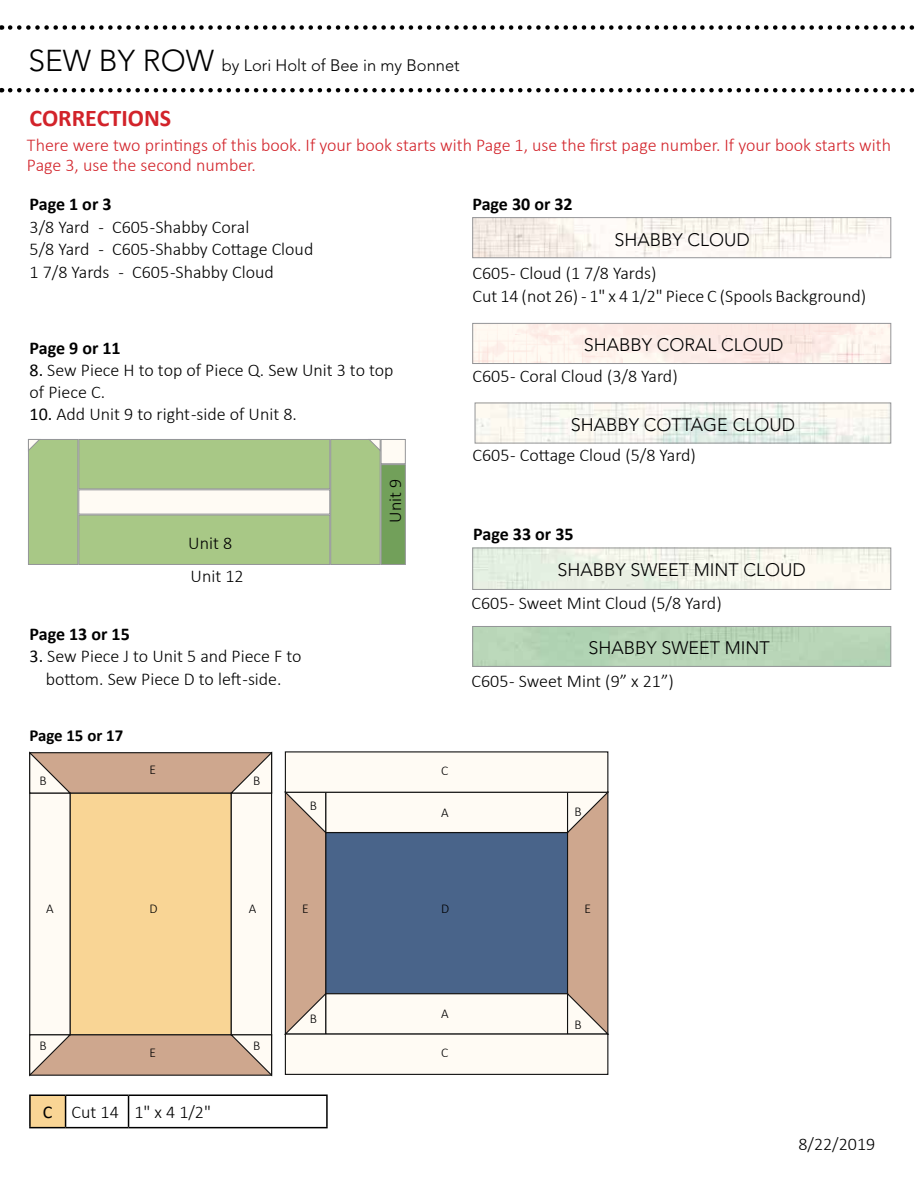
<style>
.page{position:relative;width:918px;height:1188px;background:#fff}
.page>*{position:absolute;margin:0;border:0;box-sizing:border-box;transform-origin:0 0}
.t1{font:700 24px "Calibri";color:#d2232a}
.t2{font:300 18px/22.5px "Calibri";color:#000}
.t3{font:300 18px/19.5px "Calibri";color:#d2232a}
.t4{font:300 18px "Avenir LT Std";color:#000}
.t5{font:700 18px "Calibri";color:#000}
.t6{font:700 16.8px "Calibri";color:#000}
.t7{font:300 16.5px "Avenir LT Std";color:#000}
.t8{font:300 13.5px "Calibri";color:#000}
.s1{font-size:30px}
.s2{font-weight:400}
</style>
<div class="page">
<div style="left:474px;top:628px;width:415px;height:37px;background:#b7d5b7"></div>
<div style="left:472px;top:626px;width:419px;height:41px;border:1px solid #949598"></div>
<img style="left:474px;top:550px;width:415px;height:38px">
<div style="left:472px;top:548px;width:419px;height:42px;border:1px solid #949598"></div>
<div style="left:381px;top:439px;width:25px;height:25px;background:#fffbf4;border:1px solid #949598"></div>
<div style="left:381px;top:464px;width:25px;height:101px;background:#72a05a;border:1px solid #949598"></div>
<div style="left:28px;top:439px;width:50px;height:126px;background:#a8c886;border:1px solid #949598"></div>
<div style="left:330px;top:439px;width:51px;height:126px;background:#a8c886;border:1px solid #949598"></div>
<svg style="left:27px;top:439px;width:14px;height:13px"></svg>
<svg style="left:368px;top:439px;width:13px;height:13px"></svg>
<div style="left:78px;top:439px;width:252px;height:50px;background:#a8c886;border:1px solid #949598"></div>
<div style="left:78px;top:515px;width:252px;height:50px;background:#a8c886;border:1px solid #949598"></div>
<div style="left:78px;top:489px;width:252px;height:25px;background:#fffbf4;border:1px solid #949598"></div>
<svg style="left:10px;top:25px;width:905px;height:5px"></svg>
<svg style="left:10px;top:88px;width:905px;height:4px"></svg>
<div style="left:325px;top:832px;width:243px;height:162px;background:#49648a"></div>
<div style="left:285px;top:792px;width:41px;height:243px;background:#cea78e;border:1px solid #121212"></div>
<div style="left:567px;top:792px;width:41px;height:243px;background:#cea78e;border:1px solid #121212"></div>
<div style="left:325px;top:792px;width:243px;height:41px;background:#fffbf4;border:1px solid #121212"></div>
<div style="left:325px;top:993px;width:243px;height:42px;background:#fffbf4;border:1px solid #121212"></div>
<svg style="left:566px;top:991px;width:43px;height:45px"></svg>
<svg style="left:566px;top:791px;width:43px;height:43px"></svg>
<svg style="left:284px;top:992px;width:43px;height:43px"></svg>
<svg style="left:284px;top:791px;width:43px;height:44px"></svg>
<div style="left:285px;top:751px;width:323px;height:42px;background:#fffbf4;border:1px solid #121212"></div>
<div style="left:285px;top:1034px;width:323px;height:41px;background:#fffbf4;border:1px solid #121212"></div>
<div style="left:69px;top:792px;width:163px;height:243px;background:#f9d595"></div>
<div style="left:29px;top:752px;width:243px;height:42px;background:#cea78e;border:1px solid #121212"></div>
<div style="left:29px;top:1034px;width:243px;height:42px;background:#cea78e;border:1px solid #121212"></div>
<div style="left:231px;top:792px;width:41px;height:243px;background:#fffbf4;border:1px solid #121212"></div>
<div style="left:29px;top:792px;width:42px;height:243px;background:#fffbf4;border:1px solid #121212"></div>
<svg style="left:29px;top:1034px;width:44px;height:43px"></svg>
<svg style="left:230px;top:1033px;width:43px;height:44px"></svg>
<svg style="left:29px;top:751px;width:43px;height:44px"></svg>
<svg style="left:229px;top:751px;width:44px;height:43px"></svg>
<div style="left:30px;top:1095px;width:36px;height:33px;background:#f9d595"></div>
<hr style="left:29px;top:1095px;width:37px;height:1px;background:#000">
<hr style="left:29px;top:1096px;width:2px;height:31px;background:#000">
<hr style="left:66px;top:1095px;width:63px;height:1px;background:#000">
<hr style="left:65px;top:1096px;width:1px;height:31px;background:#000">
<hr style="left:129px;top:1095px;width:199px;height:1px;background:#000">
<hr style="left:128px;top:1096px;width:1px;height:31px;background:#000">
<hr style="left:326px;top:1096px;width:2px;height:31px;background:#000">
<hr style="left:66px;top:1127px;width:63px;height:1px;background:#000">
<hr style="left:129px;top:1127px;width:199px;height:1px;background:#000">
<hr style="left:29px;top:1127px;width:37px;height:1px;background:#000">
<img style="left:474px;top:219px;width:415px;height:37px">
<div style="left:472px;top:217px;width:419px;height:41px;border:1px solid #949598"></div>
<img style="left:477px;top:405px;width:412px;height:36px">
<div style="left:475px;top:403px;width:416px;height:40px;border:1px solid #949598"></div>
<img style="left:474px;top:325px;width:415px;height:37px">
<div style="left:472px;top:323px;width:419px;height:41px;border:1px solid #949598"></div>
<p class="t7" style="left:28px;top:56px;width:433px"><span class="s1">SEW BY ROW</span> by Lori Holt of Bee in my Bonnet</p>
<h1 class="t1" style="left:30px;top:103px;width:143px">CORRECTIONS</h1>
<p class="t3" style="left:27px;top:135px;width:866px">There were two printings of this book. If your book starts with Page 1, use the first page number. If your book starts with<br>Page 3, use the second number.</p>
<p class="t5" style="left:30px;top:193px;width:84px">Page 1 or 3</p>
<p class="t2" style="left:30px;top:215px;width:285px">3/8 Yard - C605 -Shabby Coral<br>5/8 Yard - C605 -Shabby Cottage Cloud<br>1 7/8 Yards - C605 -Shabby Cloud</p>
<p class="t5" style="left:30px;top:336px;width:93px">Page 9 or 11</p>
<p class="t2" style="left:30px;top:359px;width:366px;line-height:21.6px"><span class="s2">8.</span> Sew Piece H to top of Piece Q. Sew Unit 3 to top of Piece C.</p>
<p class="t2" style="left:30px;top:403px;width:269px"><span class="s2">10.</span> Add Unit 9 to right -side of Unit 8.</p>
<p class="t2" style="left:188px;top:532px;width:45px">Unit 8</p>
<p class="t2" style="left:191px;top:565px;width:55px">Unit 12</p>
<p class="t5" style="left:30px;top:622px;width:102px">Page 13 or 15</p>
<p class="t2" style="left:30px;top:645px;width:274px;text-align:center"><span class="s2">3.</span> Sew Piece J to Unit 5 and Piece F to bottom. Sew Piece D to left -side.</p>
<p class="t6" style="left:29px;top:724px;width:95px">Page 15 or 17</p>
<p class="t8" style="left:40px;top:773px;width:9px">B</p>
<p class="t8" style="left:150px;top:761px;width:8px">E</p>
<p class="t8" style="left:253px;top:773px;width:9px">B</p>
<p class="t8" style="left:310px;top:797px;width:9px">B</p>
<p class="t2" style="left:384px;top:523px;width:45px;rotate:-90deg">Unit 9</p>
<p class="t5" style="left:472px;top:193px;width:102px">Page 30 or 32</p>
<p class="t4" style="left:614px;top:230px;width:137px">SHABBY CLOUD</p>
<p class="t2" style="left:473px;top:262px;width:395px">C605 - Cloud (1 7/8 Yards)<br>Cut 14 (not 26) - 1" x 4 1/2" Piece C (Spools Background)</p>
<p class="t4" style="left:584px;top:334px;width:201px">SHABBY CORAL CLOUD</p>
<p class="t2" style="left:473px;top:365px;width:207px">C605 - Coral Cloud (3/8 Yard)</p>
<p class="t4" style="left:571px;top:415px;width:226px">SHABBY COTTAGE CLOUD</p>
<p class="t2" style="left:473px;top:444px;width:225px">C605 - Cottage Cloud (5/8 Yard)</p>
<p class="t5" style="left:473px;top:522px;width:102px">Page 33 or 35</p>
<p class="t4" style="left:558px;top:559px;width:250px">SHABBY SWEET MINT CLOUD</p>
<p class="t2" style="left:471px;top:591px;width:252px">C605 - Sweet Mint Cloud (5/8 Yard)</p>
<p class="t4" style="left:588px;top:637px;width:183px">SHABBY SWEET MINT</p>
<p class="t2" style="left:471px;top:669px;width:204px">C605 - Sweet Mint (9” x 21”)</p>
<p class="t8" style="left:441px;top:762px;width:9px">C</p>
<p class="t8" style="left:441px;top:804px;width:9px">A</p>
<p class="t8" style="left:575px;top:803px;width:9px">B</p>
<p class="t8" style="left:46px;top:901px;width:9px">A</p>
<p class="t8" style="left:150px;top:901px;width:10px">D</p>
<p class="t8" style="left:249px;top:901px;width:9px">A</p>
<p class="t8" style="left:302px;top:901px;width:8px">E</p>
<p class="t8" style="left:585px;top:901px;width:8px">E</p>
<p class="t8" style="left:441px;top:901px;width:10px">D</p>
<p class="t8" style="left:40px;top:1037px;width:9px">B</p>
<p class="t8" style="left:150px;top:1045px;width:8px">E</p>
<p class="t2" style="left:43px;top:1101px;width:170px"><span class="s2">C</span> Cut 14 1" x 4 1/2"</p>
<p class="t8" style="left:253px;top:1037px;width:9px">B</p>
<p class="t8" style="left:310px;top:1011px;width:9px">B</p>
<p class="t8" style="left:441px;top:1005px;width:9px">A</p>
<p class="t8" style="left:441px;top:1045px;width:9px">C</p>
<p class="t8" style="left:575px;top:1016px;width:9px">B</p>
<p class="t2" style="left:798px;top:1133px;width:78px">8/22/2019</p>
</div>
